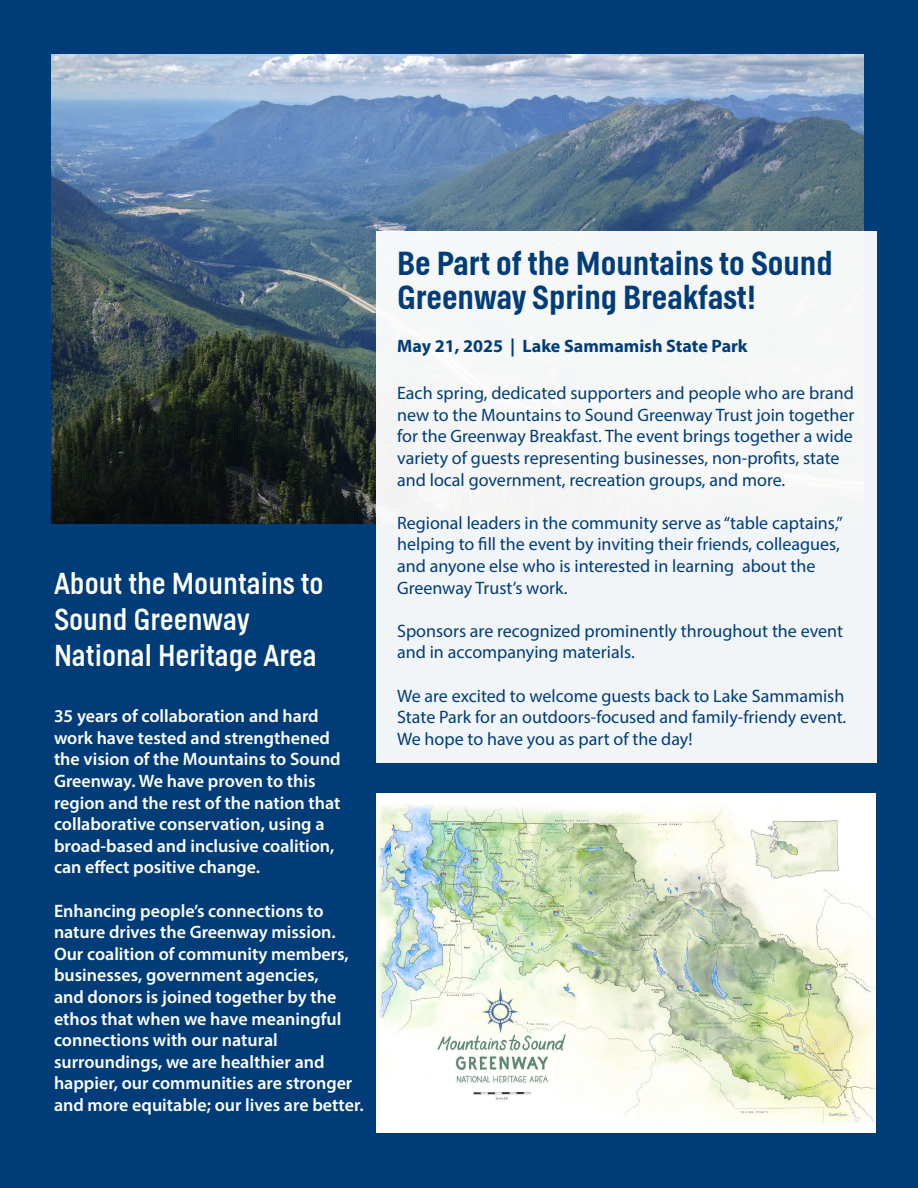
<style>
.page{position:relative;width:918px;height:1188px;background:#003d78}
.page>*{position:absolute;margin:0;border:0;box-sizing:border-box;transform-origin:0 0}
.t1{font:500 33px/34.5px "Helsinki";color:#003d78}
.t2{font:30px/36px "Helsinki";color:#fff}
.t3{font:18px/21.6px "Myriad Pro";color:#003d78}
.t4{font:600 18px/21.6px "Myriad Pro";color:#fff}
.t5{font:700 18px "Myriad Pro";color:#003d78}
</style>
<div class="page">
<img style="left:51px;top:54px;width:813px;height:470px">
<div style="left:376px;top:231px;width:501px;height:531px;background:#f3f5f8"></div>
<img style="left:376px;top:794px;width:499px;height:338px">
<h2 class="t2" style="left:54px;top:565px;width:271px">About the Mountains to<br>Sound Greenway<br>National Heritage Area</h2>
<p class="t4" style="left:54px;top:705px;width:288px">35 years of collaboration and hard work have tested and strengthened the vision of the Mountains to Sound Greenway. We have proven to this region and the rest of the nation that collaborative conservation, using a broad-based and inclusive coalition, can effect positive change.</p>
<p class="t4" style="left:54px;top:899px;width:311px">Enhancing people’s connections to nature drives the Greenway mission.<br>Our coalition of community members, businesses, government agencies,<br>and donors is joined together by the ethos that when we have meaningful connections with our natural surroundings, we are healthier and happier, our communities are stronger and more equitable; our lives are better.</p>
<h1 class="t1" style="left:397px;top:245px;width:437px">Be Part of the Mountains to Sound<br>Greenway Spring Breakfast!</h1>
<p class="t5" style="left:397px;top:335px;width:352px">May 21, 2025 | Lake Sammamish State Park</p>
<p class="t3" style="left:397px;top:382px;width:459px">Each spring, dedicated supporters and people who are brand new to the Mountains to Sound Greenway Trust join together for the Greenway Breakfast. The event brings together a wide variety of guests representing businesses, non-profits, state and local government, recreation groups, and more.</p>
<p class="t3" style="left:397px;top:512px;width:447px">Regional leaders in the community serve as “table captains,” helping to fill the event by inviting their friends, colleagues, and anyone else who is interested in learning about the Greenway Trust’s work.</p>
<p class="t3" style="left:397px;top:620px;width:448px">Sponsors are recognized prominently throughout the event and in accompanying materials.</p>
<p class="t3" style="left:397px;top:684px;width:451px;text-align:justify">We are excited to welcome guests back to Lake Sammamish State Park for an outdoors-focused and family-friendy event.<br>We hope to have you as part of the day!</p>
</div>
